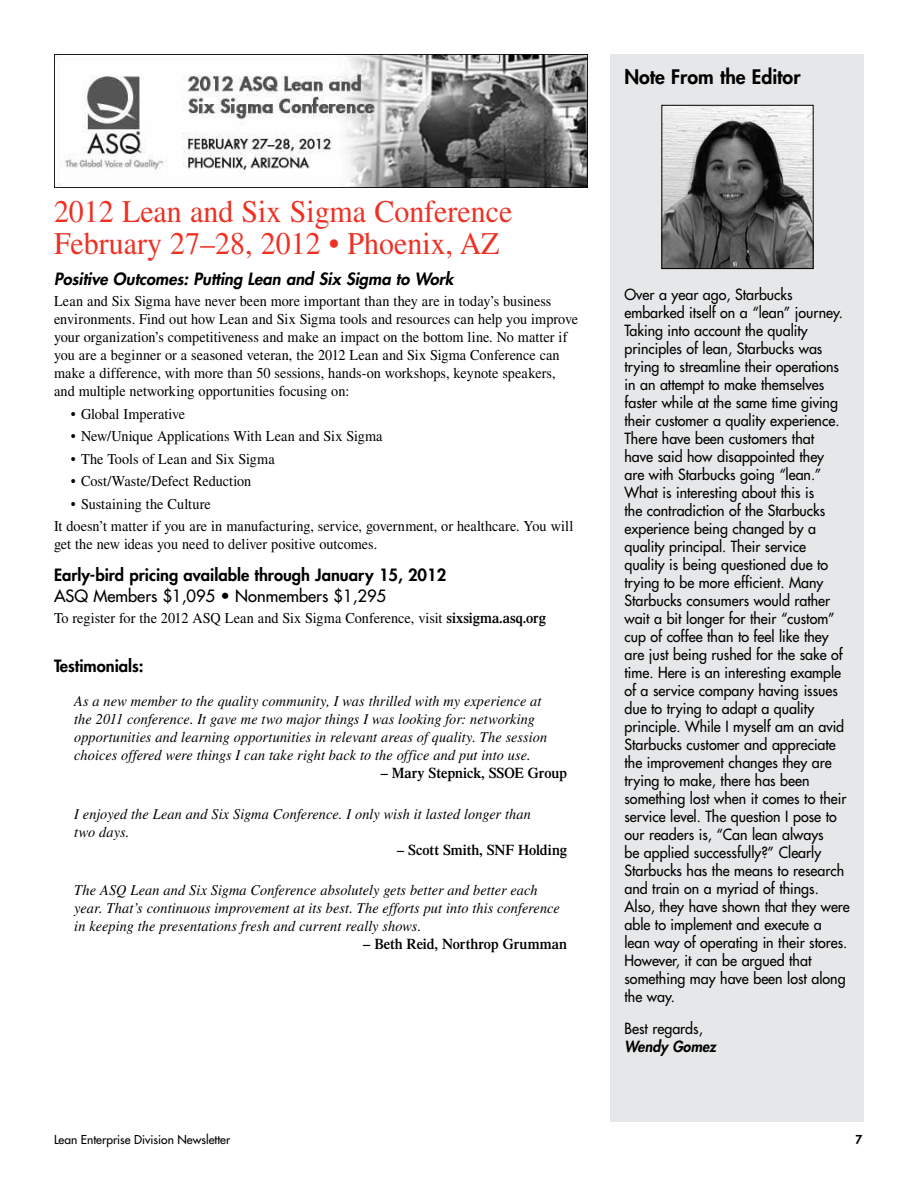
<style>
.page{position:relative;width:918px;height:1188px;background:#fff}
.page>*{position:absolute;margin:0;border:0;box-sizing:border-box;transform-origin:0 0}
.t1{font:31.5px/31.5px "Times LT Std";color:#ee3124;scale:.95 1}
.t2{font:800 19.5px "Futura Std";color:#000}
.t3{font:800 16.5px "Futura Std";color:#000}
.t4{font:italic 800 16.5px "Futura Std";color:#000}
.t5{font:500 16.5px "Futura Std";color:#000}
.t6{font:500 15px/18px "Futura Std";color:#000;scale:.95 1}
.t7{font:15px/18px "Times LT Std";color:#000;scale:.95 1}
.t8{font:italic 15px/18px "Times LT Std";letter-spacing:.005em;color:#000;scale:.95 1}
.t9{font:600 15px "Times LT Std";letter-spacing:-.005em;color:#000;scale:.95 1}
.t10{font:italic 800 15px "Futura Std";color:#000;scale:.95 1}
.t11{font:500 12px "Futura Std";color:#000}
.t12{font:800 12px "Futura Std";color:#000}
.s1{font-weight:600}
</style>
<div class="page">
<div style="left:611px;top:54px;width:253px;height:1067px;background:#e6e7e8"></div>
<img style="left:663px;top:107px;width:149px;height:160px">
<div style="left:661px;top:105px;width:153px;height:164px;border:1px solid #000"></div>
<img style="left:54px;top:54px;width:533px;height:133px">
<h2 class="t2" style="left:624px;top:64px;width:178px">Note From the Editor</h2>
<h1 class="t1" style="left:54px;top:196px;width:484px">2012 Lean and Six Sigma Conference<br>February 27–28, 2012 • Phoenix, AZ</h1>
<p class="t4" style="left:54px;top:269px;width:401px">Positive Outcomes: Putting Lean and Six Sigma to Work</p>
<p class="t7" style="left:54px;top:292px;width:553px">Lean and Six Sigma have never been more important than they are in today’s business environments. Find out how Lean and Six Sigma tools and resources can help you improve your organization’s competitiveness and make an impact on the bottom line. No matter if you are a beginner or a seasoned veteran, the 2012 Lean and Six Sigma Conference can make a difference, with more than 50 sessions, hands-on workshops, keynote speakers, and multiple networking opportunities focusing on:</p>
<p class="t7" style="left:71px;top:405px;width:122px">• Global Imperative</p>
<p class="t7" style="left:71px;top:427px;width:330px">• New/Unique Applications With Lean and Six Sigma</p>
<p class="t7" style="left:71px;top:450px;width:216px">• The Tools of Lean and Six Sigma</p>
<p class="t7" style="left:71px;top:472px;width:191px">• Cost/Waste/Defect Reduction</p>
<p class="t7" style="left:54px;top:492px;width:548px;line-height:22.5px;text-indent:17px">• Sustaining the Culture<br>It doesn’t matter if you are in manufacturing, service, government, or healthcare. You will</p>
<p class="t7" style="left:54px;top:535px;width:342px">get the new ideas you need to deliver positive outcomes.</p>
<p class="t3" style="left:54px;top:564px;width:394px">Early-bird pricing available through January 15, 2012</p>
<p class="t5" style="left:54px;top:585px;width:334px">ASQ Members $1,095 • Nonmembers $1,295</p>
<p class="t7" style="left:54px;top:609px;width:519px">To register for the 2012 ASQ Lean and Six Sigma Conference, visit <span class="s1">sixsigma.asq.org</span></p>
<p class="t3" style="left:54px;top:655px;width:91px">Testimonials:</p>
<p class="t8" style="left:74px;top:692px;width:499px">As a new member to the quality community, I was thrilled with my experience at the 2011 conference. It gave me two major things I was looking for: networking opportunities and learning opportunities in relevant areas of quality. The session choices offered were things I can take right back to the office and put into use.</p>
<p class="t9" style="left:381px;top:764px;width:198px">– Mary Stepnick, SSOE Group</p>
<p class="t8" style="left:74px;top:805px;width:482px">I enjoyed the Lean and Six Sigma Conference. I only wish it lasted longer than two days.</p>
<p class="t9" style="left:397px;top:841px;width:180px">– Scott Smith, SNF Holding</p>
<p class="t8" style="left:74px;top:881px;width:513px">The ASQ Lean and Six Sigma Conference absolutely gets better and better each year. That’s continuous improvement at its best. The efforts put into this conference in keeping the presentations fresh and current really shows.</p>
<p class="t9" style="left:363px;top:935px;width:216px">– Beth Reid, Northrop Grumman</p>
<p class="t6" style="left:624px;top:286px;width:239px">Over a year ago, Starbucks embarked itself on a “lean” journey.<br>Taking into account the quality principles of lean, Starbucks was trying to streamline their operations in an attempt to make themselves faster while at the same time giving their customer a quality experience.<br>There have been customers that<br>have said how disappointed they<br>are with Starbucks going “lean.” What is interesting about this is<br>the contradiction of the Starbucks experience being changed by a quality principal. Their service quality is being questioned due to trying to be more efficient. Many Starbucks consumers would rather wait a bit longer for their “custom” cup of coffee than to feel like they are just being rushed for the sake of time. Here is an interesting example of a service company having issues due to trying to adapt a quality principle. While I myself am an avid Starbucks customer and appreciate the improvement changes they are trying to make, there has been something lost when it comes to their service level. The question I pose to our readers is, “Can lean always<br>be applied successfully?” Clearly Starbucks has the means to research and train on a myriad of things.<br>Also, they have shown that they were able to implement and execute a lean way of operating in their stores.<br>However, it can be argued that something may have been lost along the way.</p>
<p class="t6" style="left:624px;top:1020px;width:84px">Best regards,</p>
<p class="t10" style="left:624px;top:1037px;width:98px">Wendy Gomez</p>
<p class="t11" style="left:54px;top:1132px;width:178px">Lean Enterprise Division Newsletter</p>
<p class="t12" style="left:855px;top:1132px;width:8px">7</p>
</div>
